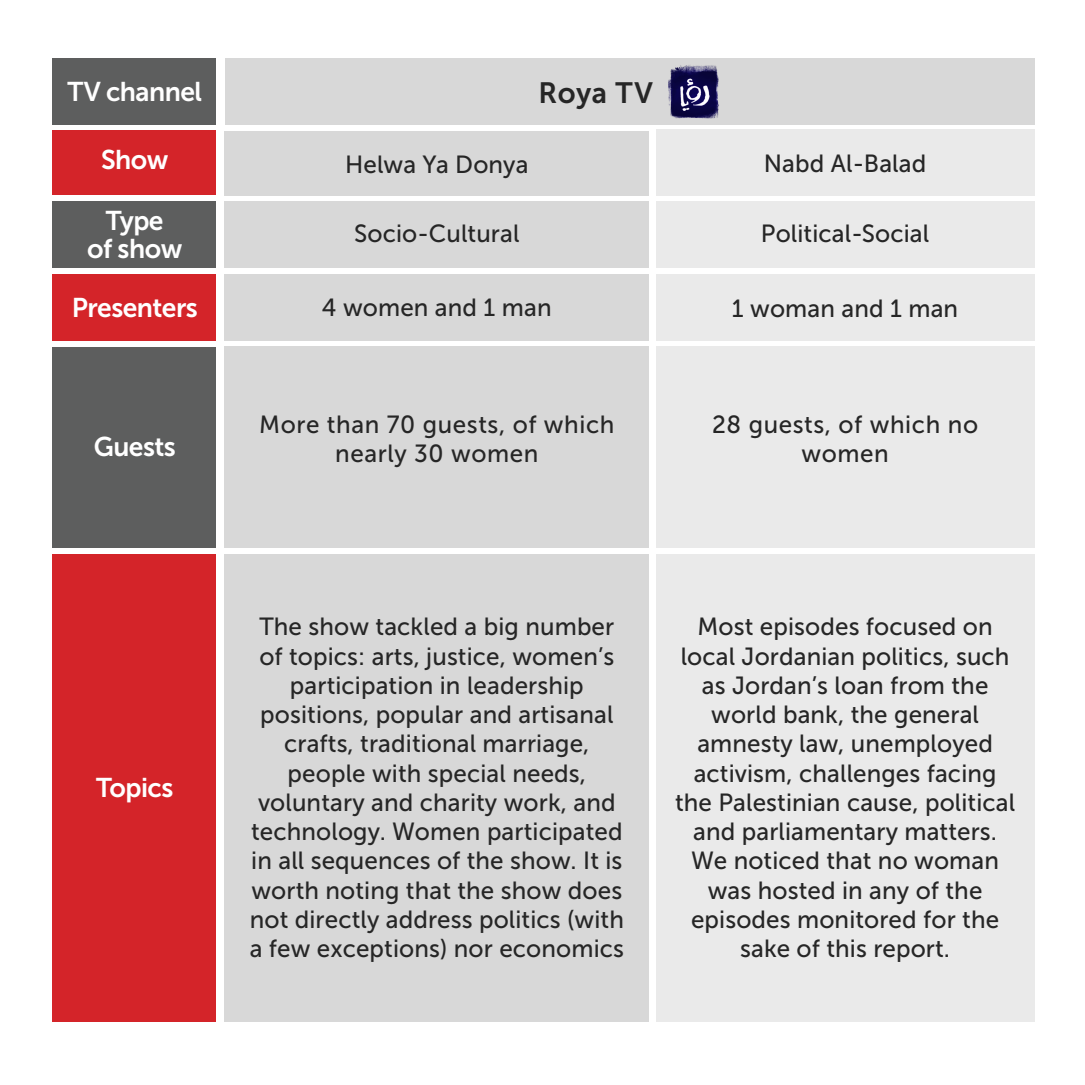
<style>
.page{position:relative;width:1085px;height:1085px;background:#fff}
.page>*{position:absolute;margin:0;border:0;box-sizing:border-box;transform-origin:0 0}
.t1{font:29.25px "Museo Sans 700";letter-spacing:.025em;color:#262626}
.t2{font:27px/28.1px "Museo Sans 700";letter-spacing:-.02em;color:#fff;text-align:center}
.t3{font:24.75px/29.2px "Museo Sans 500";letter-spacing:.005em;color:#262626;text-align:center}
.t4{font:24.75px/29.2px "Museo Sans 500";letter-spacing:.025em;color:#262626;text-align:center}
</style>
<div class="page">
<div style="left:53px;top:553px;width:163px;height:468px;background:#d42429"></div>
<div style="left:224px;top:553px;width:425px;height:468px;background:#d8d8d8"></div>
<div style="left:656px;top:553px;width:378px;height:468px;background:#eaeaea"></div>
<div style="left:53px;top:131px;width:163px;height:64px;background:#d42429"></div>
<div style="left:224px;top:131px;width:425px;height:64px;background:#d8d8d8"></div>
<div style="left:53px;top:202px;width:163px;height:66px;background:#5d5e5e"></div>
<div style="left:224px;top:202px;width:425px;height:66px;background:#d8d8d8"></div>
<div style="left:53px;top:274px;width:163px;height:66px;background:#d42429"></div>
<div style="left:224px;top:274px;width:425px;height:66px;background:#d8d8d8"></div>
<div style="left:53px;top:346px;width:163px;height:201px;background:#5d5e5e"></div>
<div style="left:224px;top:346px;width:425px;height:201px;background:#d8d8d8"></div>
<div style="left:656px;top:129px;width:378px;height:66px;background:#eaeaea"></div>
<div style="left:656px;top:202px;width:378px;height:66px;background:#eaeaea"></div>
<div style="left:656px;top:274px;width:378px;height:66px;background:#eaeaea"></div>
<div style="left:656px;top:346px;width:378px;height:201px;background:#eaeaea"></div>
<div style="left:53px;top:58px;width:163px;height:66px;background:#5d5e5e"></div>
<div style="left:225px;top:58px;width:809px;height:66px;background:#d8d8d8"></div>
<img style="left:668px;top:65px;width:51px;height:54px">
<p class="t2" style="left:68px;top:77px;width:136px">TV channel</p>
<p class="t1" style="left:538px;top:77px;width:116px">Roya TV</p>
<p class="t2" style="left:101px;top:145px;width:69px">Show</p>
<p class="t2" style="left:87px;top:207px;width:97px">Type<br>of show</p>
<p class="t2" style="left:72px;top:293px;width:128px">Presenters</p>
<p class="t2" style="left:94px;top:432px;width:83px">Guests</p>
<p class="t3" style="left:345px;top:150px;width:185px">Helwa Ya Donya</p>
<p class="t3" style="left:354px;top:219px;width:167px">Socio-Cultural</p>
<p class="t3" style="left:322px;top:293px;width:231px">4 women and 1 man</p>
<p class="t4" style="left:259px;top:409px;width:357px">More than 70 guests, of which nearly 30 women</p>
<p class="t3" style="left:763px;top:148px;width:164px">Nabd Al-Balad</p>
<p class="t3" style="left:760px;top:219px;width:170px">Political-Social</p>
<p class="t3" style="left:731px;top:294px;width:228px">1 woman and 1 man</p>
<p class="t4" style="left:712px;top:409px;width:267px">28 guests, of which no women</p>
<p class="t2" style="left:96px;top:773px;width:79px">Topics</p>
<p class="t3" style="left:249px;top:612px;width:376px">The show tackled a big number of topics: arts, justice, women’s participation in leadership positions, popular and artisanal crafts, traditional marriage, people with special needs, voluntary and charity work, and technology. Women participated in all sequences of the show. It is worth noting that the show does not directly address politics (with a few exceptions) nor economics</p>
<p class="t3" style="left:675px;top:612px;width:341px">Most episodes focused on local Jordanian politics, such as Jordan’s loan from the world bank, the general amnesty law, unemployed activism, challenges facing the Palestinian cause, political and parliamentary matters.<br>We noticed that no woman was hosted in any of the episodes monitored for the sake of this report.</p>
</div>
